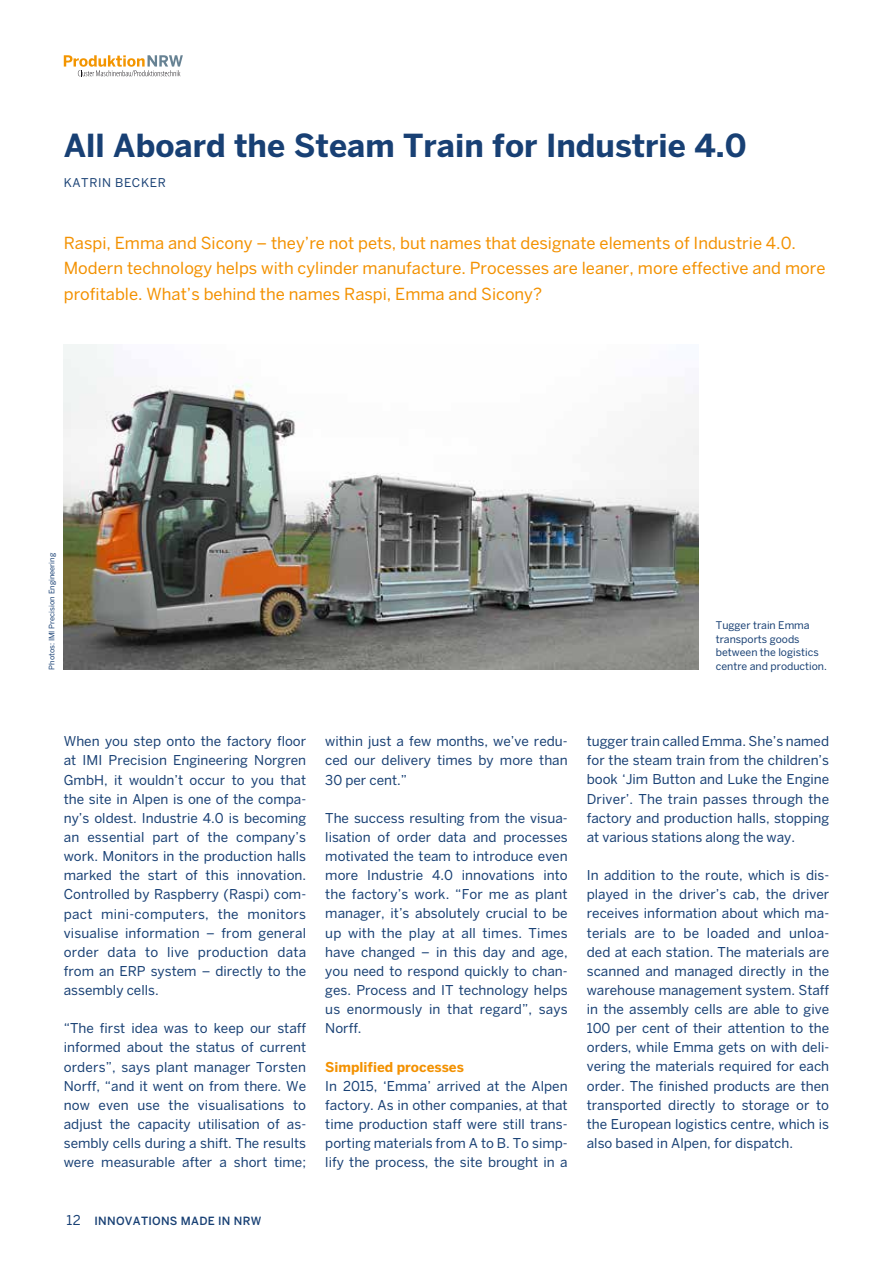
<style>
.page{position:relative;width:893px;height:1263px;background:#fff}
.page>*{position:absolute;margin:0;border:0;box-sizing:border-box;transform-origin:0 0}
.t1{font:700 31.5px "Benton Sans";color:#184074}
.t2{font:16.5px/25.5px "Benton Sans";color:#f39100}
.t3{font:13.5px/19.2px "Benton Sans";color:#184074;text-align:justify}
.t4{font:700 13.5px "Benton Sans";color:#f39100}
.t5{font:12px "Benton Sans";letter-spacing:.05em;color:#184074}
.t6{font:500 11.25px "Benton Sans";letter-spacing:.025em;color:#184074}
.t7{font:10.5px/13.5px "Benton Sans";color:#184074}
.t8{font:7.5px "Benton Sans";color:#184074}
.s1{font-weight:400;font-size:13.5px}
</style>
<div class="page">
<svg style="left:64px;top:55px;width:119px;height:22px"></svg>
<img style="left:64px;top:344px;width:635px;height:326px">
<h1 class="t1" style="left:64px;top:127px;width:684px">All Aboard the Steam Train for Industrie 4.0</h1>
<p class="t5" style="left:64px;top:176px;width:104px">KATRIN BECKER</p>
<p class="t2" style="left:64px;top:230px;width:763px">Raspi, Emma and Sicony – they’re not pets, but names that designate elements of Industrie 4.0.<br>Modern technology helps with cylinder manufacture. Processes are leaner, more effective and more profitable. What’s behind the names Raspi, Emma and Sicony?</p>
<p class="t8" style="left:47px;top:670px;width:118px;rotate:-90deg">Photos: IMI Precision Engineering</p>
<p class="t7" style="left:716px;top:618px;width:104px">Tugger train Emma transports goods between the logistics</p>
<p class="t7" style="left:716px;top:659px;width:113px">centre and production.</p>
<p class="t3" style="left:64px;top:732px;width:244px">When you step onto the factory floor at IMI Precision Engineering Norgren GmbH, it wouldn’t occur to you that the site in Alpen is one of the compa&shy;ny’s oldest. Industrie 4.0 is becoming an essential part of the company’s work. Monitors in the production halls marked the start of this innovation.<br>Controlled by Raspberry (Raspi) com&shy;pact mini-computers, the monitors visualise information – from general order data to live production data from an ERP system – directly to the assembly cells.</p>
<p class="t3" style="left:64px;top:1019px;width:244px">“The first idea was to keep our staff informed about the status of current orders”, says plant manager Torsten Norff, “and it went on from there. We now even use the visualisations to adjust the capacity utilisation of as&shy;sembly cells during a shift. The results were measurable after a short time;</p>
<p class="t6" style="left:66px;top:1214px;width:197px"><span class="s1">12</span> I NNOVATIONS MADE I N N RW</p>
<p class="t3" style="left:325px;top:731px;width:244px">within just a few months, we’ve redu&shy;ced our delivery times by more than 30 per cent.”</p>
<p class="t3" style="left:325px;top:808px;width:244px">The success resulting from the visua&shy;lisation of order data and processes motivated the team to introduce even more Industrie 4.0 innovations into the factory’s work. “For me as plant manager, it’s absolutely crucial to be up with the play at all times. Times have changed – in this day and age, you need to respond quickly to chan&shy;ges. Process and IT technology helps us enormously in that regard”, says Norff.</p>
<p class="t4" style="left:325px;top:1058px;width:140px">Simplified processes</p>
<p class="t3" style="left:325px;top:1076px;width:244px">In 2015, ‘Emma’ arrived at the Alpen factory. As in other companies, at that time production staff were still trans&shy;porting materials from A to B. To simp&shy;lify the process, the site brought in a</p>
<p class="t3" style="left:587px;top:731px;width:244px">tugger train called Emma. She’s named for the steam train from the children’s book ‘Jim Button and Luke the Engine Driver’. The train passes through the factory and production halls, stopping at various stations along the way.</p>
<p class="t3" style="left:587px;top:865px;width:244px">In addition to the route, which is dis&shy;played in the driver’s cab, the driver receives information about which ma&shy;terials are to be loaded and unloa&shy;ded at each station. The materials are scanned and managed directly in the warehouse management system. Staff in the assembly cells are able to give 100 per cent of their attention to the orders, while Emma gets on with deli&shy;vering the materials required for each order. The finished products are then transported directly to storage or to the European logistics centre, which is also based in Alpen, for dispatch.</p>
</div>
